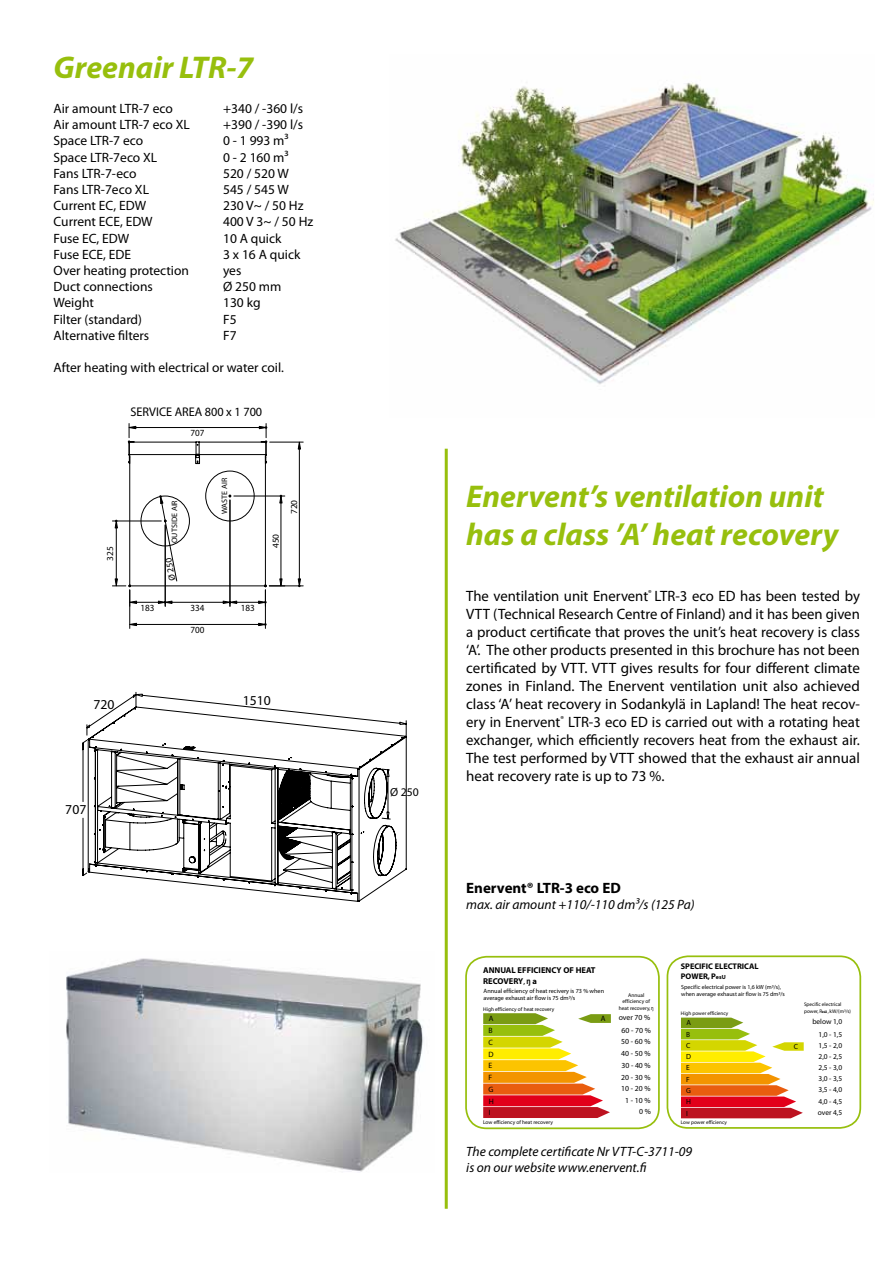
<style>
.page{position:relative;width:893px;height:1263px;background:#fff}
.page>*{position:absolute;margin:0;border:0;box-sizing:border-box;transform-origin:0 0}
.t1{font:italic 700 31.5px/37.8px "Myriad Pro";color:#97bf0d}
.t2{font:15px/18px "Myriad Pro";color:#000;text-align:justify}
.t3{font:700 15px "Myriad Pro";color:#000}
.t4{font:13.65px "Myriad";color:#000}
.t5{font:13.5px "Myriad Pro";color:#000}
.t6{font:italic 13.5px/16.2px "Myriad Pro";color:#000}
.t7{font:12.6px "Myriad";color:#000}
.t8{font:11.7px "Myriad";color:#000}
.t9{font:9.45px "Myriad";color:#000}
.t10{font:9.15px "Myriad";color:#000}
.t11{font:700 8.55px/10.2px "Myriad";color:#000}
.t12{font:700 8.25px/9.8px "Myriad";color:#000}
.t13{font:7.8px/11.7px "Myriad";color:#000}
.t14{font:7.5px/11.2px "Myriad";color:#000}
.t15{font:6.15px/7.5px "Myriad";color:#000}
.t16{font:6px/7.2px "Myriad";color:#000}
.t17{font:5.4px/6.4px "Myriad";color:#000;text-align:center}
.t18{font:5.25px/6.3px "Myriad";color:#000}
.t19{font:700 3.75px "Myriad";color:#000}
.s1{font-weight:400}
.s2{font-family:"Arial Narrow"}
.s3{font-size:6px}
</style>
<div class="page">
<img style="left:395px;top:82px;width:479px;height:302px">
<img style="left:66px;top:958px;width:358px;height:214px">
<div style="left:667px;top:955px;width:194px;height:174px;border:2px solid #97bf0d;border-radius:21px"></div>
<svg style="left:681px;top:1017px;width:123px;height:101px"></svg>
<div style="left:465px;top:956px;width:195px;height:173px;border:2px solid #97bf0d;border-radius:21px"></div>
<svg style="left:483px;top:1013px;width:128px;height:105px"></svg>
<svg style="left:112px;top:423px;width:192px;height:206px"></svg>
<svg style="left:82px;top:692px;width:325px;height:210px"></svg>
<hr style="left:445px;top:449px;width:3px;height:760px;background:#97bf0d">
<h1 class="t1" style="left:54px;top:47px;width:202px">Greenair LTR-7</h1>
<p class="t5" style="left:54px;top:100px;width:121px">Air amount LTR-7 eco</p>
<p class="t5" style="left:223px;top:100px;width:82px">+340 / -360 l/s</p>
<p class="t5" style="left:54px;top:116px;width:138px">Air amount LTR-7 eco XL</p>
<p class="t5" style="left:223px;top:116px;width:82px">+390 / -390 l/s</p>
<p class="t5" style="left:54px;top:133px;width:91px">Space LTR-7 eco</p>
<p class="t5" style="left:223px;top:133px;width:67px">0 - 1 993 m³</p>
<p class="t5" style="left:54px;top:149px;width:105px">Space LTR-7eco XL</p>
<p class="t5" style="left:223px;top:149px;width:67px">0 - 2 160 m³</p>
<p class="t5" style="left:54px;top:165px;width:84px">Fans LTR-7-eco</p>
<p class="t5" style="left:223px;top:165px;width:67px">520 / 520 W</p>
<p class="t5" style="left:54px;top:181px;width:97px">Fans LTR-7eco XL</p>
<p class="t5" style="left:223px;top:181px;width:67px">545 / 545 W</p>
<p class="t5" style="left:54px;top:197px;width:94px">Current EC, EDW</p>
<p class="t5" style="left:223px;top:197px;width:82px">230 V~ / 50 Hz</p>
<p class="t5" style="left:54px;top:214px;width:101px">Current ECE, EDW</p>
<p class="t5" style="left:223px;top:214px;width:92px">400 V 3~ / 50 Hz</p>
<p class="t5" style="left:54px;top:230px;width:77px">Fuse EC, EDW</p>
<p class="t5" style="left:223px;top:230px;width:60px">10 A quick</p>
<p class="t5" style="left:54px;top:246px;width:79px">Fuse ECE, EDE</p>
<p class="t5" style="left:223px;top:246px;width:79px">3 x 16 A quick</p>
<p class="t5" style="left:54px;top:262px;width:137px">Over heating protection</p>
<p class="t5" style="left:223px;top:262px;width:20px">yes</p>
<p class="t5" style="left:54px;top:278px;width:101px">Duct connections</p>
<p class="t5" style="left:223px;top:278px;width:60px">Ø 250 mm</p>
<p class="t5" style="left:54px;top:295px;width:42px">Weight</p>
<p class="t5" style="left:223px;top:295px;width:39px">130 kg</p>
<p class="t5" style="left:54px;top:311px;width:90px">Filter (standard)</p>
<p class="t5" style="left:223px;top:311px;width:15px">F5</p>
<p class="t5" style="left:54px;top:327px;width:97px">Alternative filters</p>
<p class="t5" style="left:223px;top:327px;width:15px">F7</p>
<p class="t5" style="left:54px;top:359px;width:232px">After heating with electrical or water coil.</p>
<p class="t10" style="left:106px;top:561px;width:16px;rotate:-90deg">325</p>
<p class="t7" style="left:130px;top:406px;width:133px">SERVICE AREA 800 x 1 700</p>
<p class="t9" style="left:191px;top:428px;width:16px">707</p>
<p class="t13" style="left:169px;top:543px;width:44px;rotate:-90deg">OUTSIDE AIR</p>
<p class="t10" style="left:168px;top:581px;width:24px;rotate:-101deg">Ø 250</p>
<p class="t13" style="left:219px;top:514px;width:38px;rotate:-90deg">WASTE AIR</p>
<p class="t9" style="left:140px;top:603px;width:16px">183</p>
<p class="t9" style="left:191px;top:603px;width:16px">334</p>
<p class="t9" style="left:241px;top:603px;width:16px">183</p>
<p class="t9" style="left:191px;top:625px;width:16px">700</p>
<p class="t10" style="left:271px;top:548px;width:16px;rotate:-90deg">450</p>
<p class="t10" style="left:290px;top:514px;width:16px;rotate:-90deg">720</p>
<p class="t4" style="left:94px;top:697px;width:23px">720</p>
<p class="t4" style="left:243px;top:694px;width:30px">1510</p>
<p class="t4" style="left:65px;top:803px;width:23px">707</p>
<p class="t8" style="left:390px;top:786px;width:30px">Ø 250</p>
<h1 class="t1" style="left:466px;top:477px;width:374px">Enervent’s ventilation unit has a class ’A’ heat recovery</h1>
<p class="t2" style="left:466px;top:587px;width:395px">The ventilation unit Enervent<sup>®</sup> LTR-3 eco ED has been tested by VTT (Technical Research Centre of Finland) and it has been given a product certificate that proves the unit’s heat recovery is class ‘A’. The other products presented in this brochure has not been certificated by VTT. VTT gives results for four different climate zones in Finland. The Enervent ventilation unit also achieved class ‘A’ heat recovery in Sodankylä in Lapland! The heat recov&shy;ery in Enervent<sup>®</sup> LTR-3 eco ED is carried out with a rotating heat exchanger, which efficiently recovers heat from the exhaust air.<br>The test performed by VTT showed that the exhaust air annual heat recovery rate is up to 73 %.</p>
<p class="t3" style="left:466px;top:878px;width:156px">Enervent® LTR-3 eco ED</p>
<p class="t6" style="left:466px;top:896px;width:230px">max. air amount +110/-110 dm³/s (125 Pa)</p>
<p class="t11" style="left:483px;top:966px;width:114px">ANNUAL EFFICIENCY OF HEAT<br>RECOVERY<span class="s1">,</span> <span class="s2">ŋ</span> a</p>
<p class="t15" style="left:484px;top:987px;width:122px">Annual efficiency of heat recivery is 73 % when average exhaust air flow is 75 dm³/s</p>
<p class="t17" style="left:483px;top:1006px;width:73px">High efficiency of heat recovery</p>
<p class="t17" style="left:619px;top:992px;width:36px">Annual efficiency of heat recovery, <span class="s2">ŋ</span></p>
<p class="t13" style="left:489px;top:1013px;width:7px">A<br>B</p>
<p class="t13" style="left:489px;top:1048px;width:7px">D<br>E<br>F<br>G<br>H<br>I</p>
<p class="t13" style="left:489px;top:1036px;width:6px">C</p>
<p class="t13" style="left:601px;top:1013px;width:6px">A</p>
<p class="t13" style="left:619px;top:1012px;width:34px;line-height:12.8px;text-align:center">over 70 %<br>60 - 70 %</p>
<p class="t13" style="left:621px;top:1036px;width:31px;text-align:right">50 - 60 %<br>40 - 50 %<br>30 - 40 %<br>20 - 30 %<br>10 - 20 %<br>1 - 10 %<br>0 %</p>
<p class="t12" style="left:681px;top:961px;width:79px">SPECIFIC ELECTRICAL<br>POWER,P<span class="s3">esU</span></p>
<p class="t16" style="left:681px;top:984px;width:105px">Specific electrical power is 1,6 kW (m³/s), when average exhaust air flow is 75 dm³/s</p>
<p class="t18" style="left:681px;top:1010px;width:49px">High power efficiency</p>
<p class="t14" style="left:686px;top:1018px;width:6px">A<br>B</p>
<p class="t14" style="left:686px;top:1051px;width:6px">D<br>E<br>F<br>G<br>H<br>I</p>
<p class="t14" style="left:686px;top:1040px;width:6px">C</p>
<p class="t17" style="left:483px;top:1119px;width:71px">Low efficiency of heat recovery</p>
<p class="t18" style="left:681px;top:1119px;width:47px">Low power efficiency</p>
<p class="t6" style="left:466px;top:1143px;width:227px">The complete certificate Nr VTT-C-3711-09 is on our website www.enervent.fi</p>
<p class="t18" style="left:804px;top:1001px;width:49px">Specific electrical power, P , kW/(m³/s)</p>
<p class="t19" style="left:821px;top:1009px;width:8px">esU</p>
<p class="t14" style="left:794px;top:1041px;width:6px">C</p>
<p class="t14" style="left:812px;top:1016px;width:31px;line-height:12.3px;text-align:right">below 1,0<br>1,0 - 1,5</p>
<p class="t14" style="left:818px;top:1040px;width:26px;text-align:justify">1,5 - 2,0<br>2,0 - 2,5<br>2,5 - 3,0<br>3,0 - 3,5<br>3,5 - 4,0<br>4,0 - 4,5 over 4,5</p>
</div>
